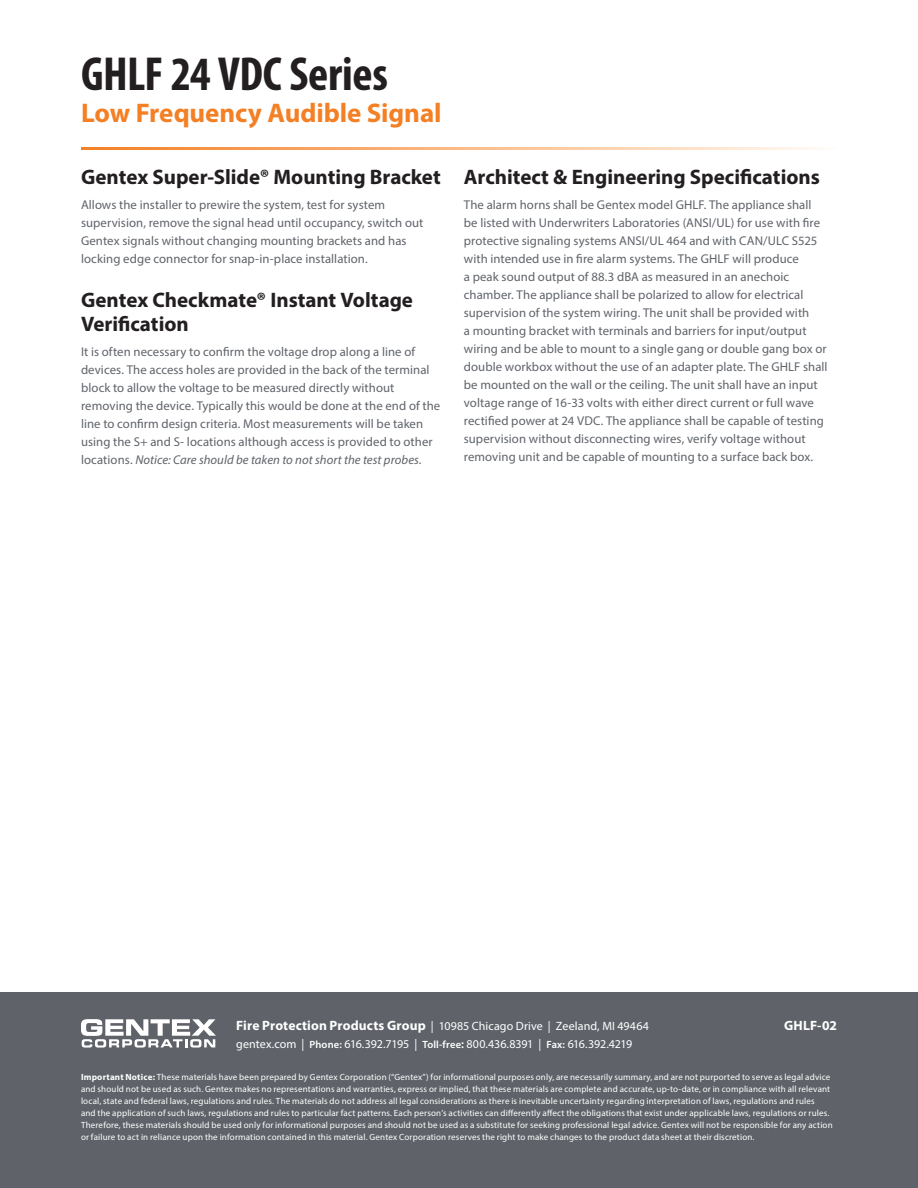
<style>
.page{position:relative;width:918px;height:1188px;background:#fff}
.page>*{position:absolute;margin:0;border:0;box-sizing:border-box;transform-origin:0 0}
.t1{font:700 condensed 48px "Myriad Pro";letter-spacing:-.01em;color:#231f20}
.t2{font:700 27px "Myriad Pro";letter-spacing:-.005em;color:#f48026}
.t3{font:700 21px/24px "Myriad Pro";color:#231f20}
.t4{font:700 13.5px "Myriad Pro";letter-spacing:.005em;color:#fff}
.Body_Copy{font:12.75px/18px "Myriad Pro";letter-spacing:.005em;color:#5f6369}
.t5{font:12px "Myriad Pro";color:#fff}
.t6{font:9px/12px "Myriad Pro";letter-spacing:.015em;color:#fff}
.s1{font-style:italic}
.s2{font-weight:700;font-size:13.5px}
.s3{font-weight:600;font-size:10.5px}
.s4{font-weight:600}
.s5{font-weight:700}
</style>
<div class="page">
<div style="left:0;top:992px;width:918px;height:196px;background:#5f6369"></div>
<svg style="left:81px;top:1019px;width:135px;height:29px"></svg>
<p class="t1" style="left:81px;top:44px;width:308px">GHLF 24 VDC Series</p>
<p class="t2" style="left:81px;top:95px;width:362px">Low Frequency Audible Signal</p>
<p class="t3" style="left:81px;top:164px;width:361px">Gentex Super-Slide® Mounting Bracket</p>
<p class="Body_Copy" style="left:81px;top:196px;width:344px">Allows the installer to prewire the system, test for system supervision, remove the signal head until occupancy, switch out Gentex signals without changing mounting brackets and has locking edge connector for snap-in-place installation.</p>
<p class="t3" style="left:81px;top:287px;width:334px">Gentex Checkmate® Instant Voltage<br>Verification</p>
<p class="Body_Copy" style="left:81px;top:343px;width:361px">It is often necessary to confirm the voltage drop along a line of devices. The access holes are provided in the back of the terminal block to allow the voltage to be measured directly without removing the device. Typically this would be done at the end of the line to confirm design criteria. Most measurements will be taken using the S+ and S- locations although access is provided to other locations. <span class="s1">Notice: Care should be taken to not short the test probes.</span></p>
<p class="t3" style="left:464px;top:164px;width:357px">Architect &amp; Engineering Specifications</p>
<p class="Body_Copy" style="left:464px;top:196px;width:365px">The alarm horns shall be Gentex model GHLF. The appliance shall be listed with Underwriters Laboratories (ANSI/UL) for use with fire protective signaling systems ANSI/UL 464 and with CAN/ULC S525 with intended use in fire alarm systems. The GHLF will produce<br>a peak sound output of 88.3 dBA as measured in an anechoic chamber. The appliance shall be polarized to allow for electrical supervision of the system wiring. The unit shall be provided with<br>a mounting bracket with terminals and barriers for input/output wiring and be able to mount to a single gang or double gang box or double workbox without the use of an adapter plate. The GHLF shall be mounted on the wall or the ceiling. The unit shall have an input voltage range of 16-33 volts with either direct current or full wave rectified power at 24 VDC. The appliance shall be capable of testing supervision without disconnecting wires, verify voltage without removing unit and be capable of mounting to a surface back box.</p>
<p class="t5" style="left:236px;top:1018px;width:414px"><span class="s2">Fire Protection Products Group</span> | 10985 Chicago Drive | Zeeland, MI 49464</p>
<p class="t5" style="left:236px;top:1036px;width:397px">gentex.com | <span class="s3">Phone:</span> 616.392.7195 | <span class="s3">Toll-free</span><span class="s4">:</span> 800.436.8391 | <span class="s3">Fax:</span> 616.392.4219</p>
<p class="t4" style="left:784px;top:1016px;width:54px">GHLF-02</p>
<p class="t6" style="left:81px;top:1071px;width:753px"><span class="s5">Important Notice:</span> These materials have been prepared by Gentex Corporation (“Gentex”) for informational purposes only, are necessarily summary, and are not purported to serve as legal advice and should not be used as such. Gentex makes no representations and warranties, express or implied, that these materials are complete and accurate, up-to-date, or in compliance with all relevant local, state and federal laws, regulations and rules. The materials do not address all legal considerations as there is inevitable uncertainty regarding interpretation of laws, regulations and rules<br>and the application of such laws, regulations and rules to particular fact patterns. Each person’s activities can differently affect the obligations that exist under applicable laws, regulations or rules.<br>Therefore, these materials should be used only for informational purposes and should not be used as a substitute for seeking professional legal advice. Gentex will not be responsible for any action or failure to act in reliance upon the information contained in this material. Gentex Corporation reserves the right to make changes to the product data sheet at their discretion.</p>
</div>
